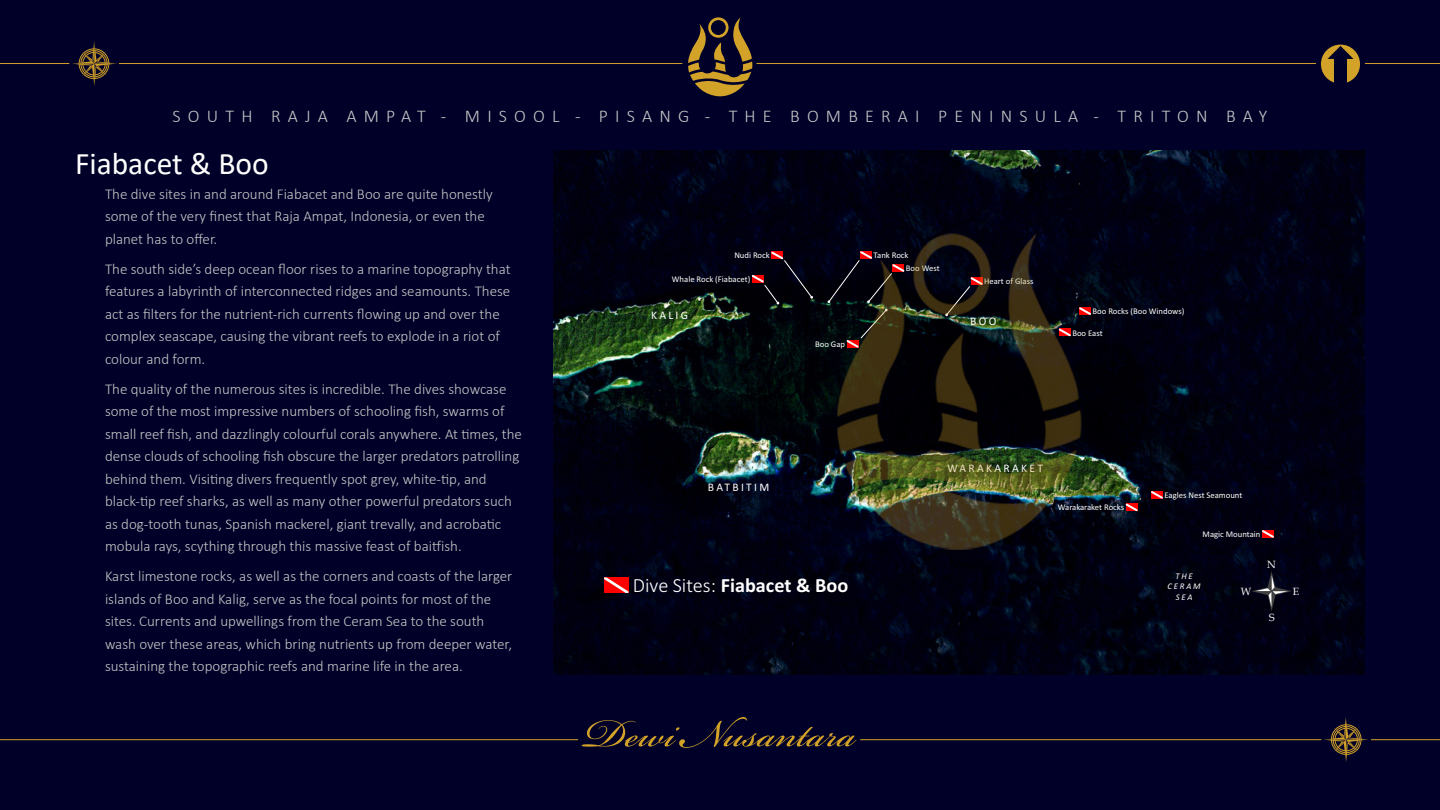
<style>
.page{position:relative;width:1440px;height:810px;background:#000028}
.page>*{position:absolute;margin:0;border:0;box-sizing:border-box;transform-origin:0 0}
.t1{font:61.5px "Bickham Script Pro";color:#d3a229}
.t2{font:31.5px "Calibri";color:#fff}
.t3{font:700 20.25px "Calibri";color:#fff}
.t4{font:300 18px "Calibri";letter-spacing:.4em;color:#c8c8c8}
.t5{font:300 15px/22.5px "Calibri";color:#c8c8c8}
.t6{font:11.55px "Calibri";letter-spacing:.2em;color:#fff}
.t7{font:10.5px "Book Antiqua";color:#fff}
.t8{font:8.7px/13px "Calibri";color:#fff}
.t9{font:italic 8.7px/10.1px "Calibri";letter-spacing:.2em;color:#fff;text-align:center}
.s1{font-weight:300}
</style>
<div class="page">
<img style="left:554px;top:150px;width:811px;height:525px">
<svg style="left:604px;top:577px;width:24px;height:16px"></svg>
<svg style="left:1077px;top:306px;width:16px;height:11px"></svg>
<svg style="left:1149px;top:489px;width:16px;height:11px"></svg>
<svg style="left:1260px;top:528px;width:16px;height:12px"></svg>
<svg style="left:1124px;top:502px;width:15px;height:11px"></svg>
<svg style="left:750px;top:250px;width:63px;height:54px;background:#140a14"></svg>
<svg style="left:828px;top:249px;width:78px;height:54px;background:#180e15"></svg>
<svg style="left:845px;top:309px;width:43px;height:40px;background:#2e2418"></svg>
<svg style="left:945px;top:275px;width:39px;height:41px;background:#291b18"></svg>
<svg style="left:1057px;top:327px;width:16px;height:11px"></svg>
<svg style="left:1251px;top:571px;width:41px;height:40px"></svg>
<hr style="left:119px;top:63px;width:563px;height:1px;background:#d3a229">
<hr style="left:0;top:63px;width:69px;height:1px;background:#d3a229">
<svg style="left:72px;top:41px;width:45px;height:45px"></svg>
<svg style="left:688px;top:17px;width:65px;height:80px"></svg>
<hr style="left:0;top:739px;width:578px;height:1px;background:#d3a229">
<hr style="left:1371px;top:739px;width:69px;height:1px;background:#d3a229">
<hr style="left:860px;top:739px;width:461px;height:1px;background:#d3a229">
<svg style="left:1324px;top:717px;width:44px;height:45px"></svg>
<hr style="left:757px;top:63px;width:559px;height:1px;background:#d3a229">
<hr style="left:1365px;top:63px;width:75px;height:1px;background:#d3a229">
<p class="t4" style="left:173px;top:109px;width:1096px">SOUTH RAJA AMPAT - MISOOL - PISANG - THE BOMBERAI PENINSULA - TRITON BAY</p>
<h2 class="t2" style="left:75px;top:150px;width:195px">Fiabacet &amp; Boo</h2>
<p class="t5" style="left:105px;top:184px;width:389px">The dive sites in and around Fiabacet and Boo are quite honestly some of the very finest that Raja Ampat, Indonesia, or even the planet has to offer.</p>
<p class="t5" style="left:105px;top:259px;width:407px">The south side’s deep ocean floor rises to a marine topography that features a labyrinth of interconnected ridges and seamounts. These act as filters for the nutrient-rich currents flowing up and over the complex seascape, causing the vibrant reefs to explode in a riot of colour and form.</p>
<p class="t5" style="left:105px;top:379px;width:418px">The quality of the numerous sites is incredible. The dives showcase some of the most impressive numbers of schooling fish, swarms of small reef fish, and dazzlingly colourful corals anywhere. At times, the dense clouds of schooling fish obscure the larger predators patrolling behind them. Visiting divers frequently spot grey, white-tip, and black-tip reef sharks, as well as many other powerful predators such as dog-tooth tunas, Spanish mackerel, giant trevally, and acrobatic mobula rays, scything through this massive feast of baitfish.</p>
<p class="t5" style="left:105px;top:566px;width:409px">Karst limestone rocks, as well as the corners and coasts of the larger islands of Boo and Kalig, serve as the focal points for most of the sites. Currents and upwellings from the Ceram Sea to the south wash over these areas, which bring nutrients up from deeper water, sustaining the topographic reefs and marine life in the area.</p>
<p class="t8" style="left:734px;top:249px;width:37px">Nudi Rock</p>
<p class="t8" style="left:906px;top:249px;width:35px;text-indent:-32px">Tank Rock<br>Boo West</p>
<p class="t8" style="left:672px;top:272px;width:80px">Whale Rock (Fiabacet)</p>
<p class="t8" style="left:984px;top:275px;width:51px">Heart of Glass</p>
<p class="t6" style="left:651px;top:307px;width:39px">KALIG</p>
<p class="t6" style="left:970px;top:313px;width:28px">BOO</p>
<p class="t8" style="left:1093px;top:305px;width:93px">Boo Rocks (Boo Windows)</p>
<p class="t8" style="left:1072px;top:326px;width:32px">Boo East</p>
<p class="t8" style="left:815px;top:337px;width:32px">Boo Gap</p>
<p class="t6" style="left:708px;top:480px;width:63px">BATBITIM</p>
<h3 class="t3" style="left:633px;top:571px;width:217px"><span class="s1">Dive Sites:</span> Fiabacet &amp; Boo</h3>
<h1 class="t1" style="left:584px;top:689px;width:273px">Dewi Nusantara</h1>
<p class="t6" style="left:947px;top:461px;width:97px">WARAKARAKET</p>
<p class="t8" style="left:1058px;top:501px;width:68px">Warakaraket Rocks</p>
<p class="t8" style="left:1164px;top:489px;width:79px">Eagles Nest Seamount</p>
<p class="t8" style="left:1203px;top:527px;width:59px">Magic Mountain</p>
<p class="t9" style="left:1168px;top:571px;width:34px">THE<br>CERAM<br>SEA</p>
<p class="t7" style="left:1267px;top:558px;width:10px">N</p>
<p class="t7" style="left:1241px;top:585px;width:12px">W</p>
<p class="t7" style="left:1293px;top:585px;width:8px">E</p>
<p class="t7" style="left:1269px;top:611px;width:7px">S</p>
</div>
